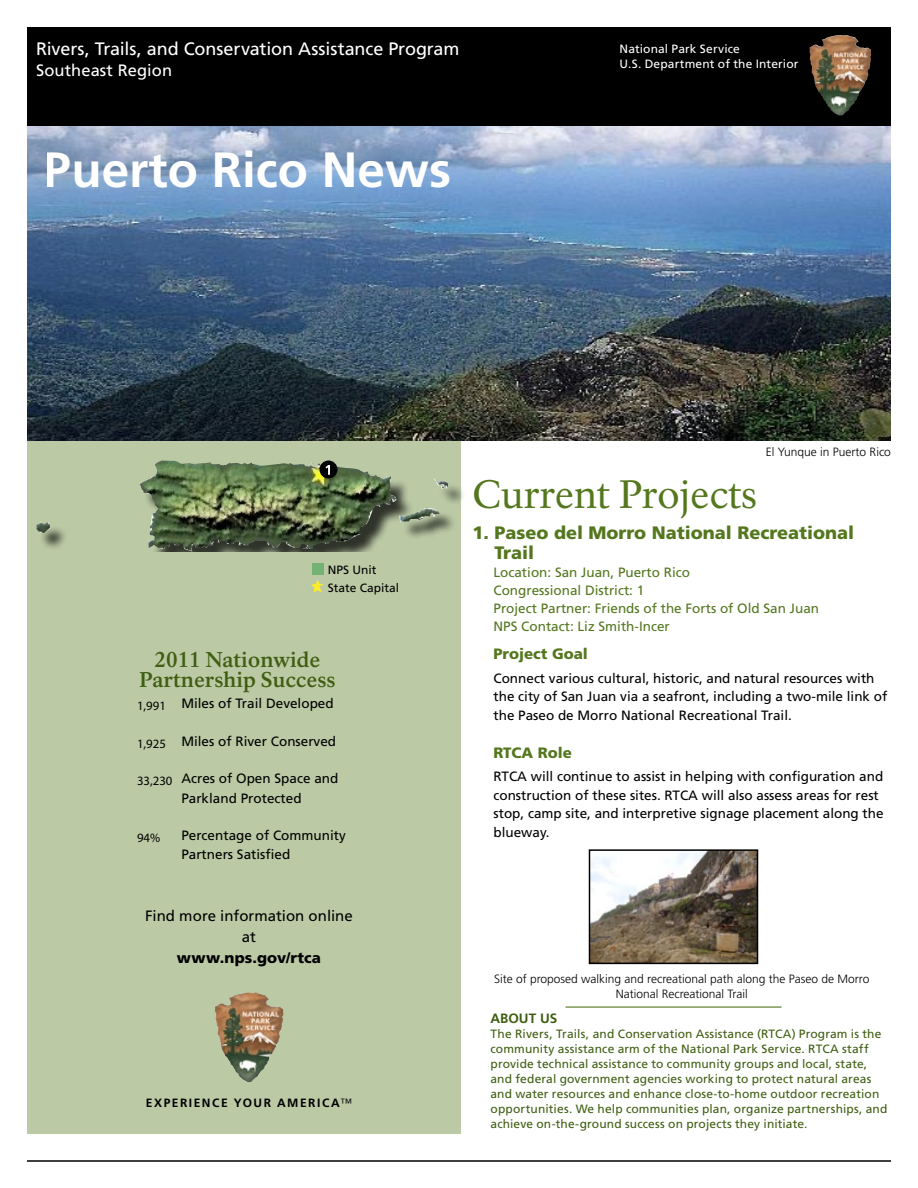
<style>
.page{position:relative;width:918px;height:1188px;background:#fff}
.page>*{position:absolute;margin:0;border:0;box-sizing:border-box;transform-origin:0 0}
.t1{font:700 49.5px "Frutiger LT Std";color:#fff}
.t2{font:39px "NPS Rawlinson OT";color:#54771e}
.t3{font:700 21px/19.5px "NPS Rawlinson OT";color:#3f5e11;text-align:center}
.t4{font:18px "Frutiger LT Std";letter-spacing:-.005em;color:#fff}
.t5{font:900 18px/19.5px "Frutiger LT Std";color:#54771e}
.t6{font:16.5px "Frutiger LT Std";letter-spacing:.005em;color:#fff}
.t7{font:15px/21px "Frutiger LT Std";color:#000;text-align:center}
.t8{font:900 15px "Frutiger LT Std";color:#54771e}
.t9{font:900 15px "Frutiger LT Std";letter-spacing:.01em;color:#000}
.t10{font:13.5px/18.8px "Frutiger LT Std";color:#000}
.t11{font:13.5px/18px "Frutiger LT Std";color:#54771e}
.t12{font:700 13.5px "Frutiger LT Std";color:#3f5e11}
.t13{font:12.75px "Myriad Pro";color:#000}
.t14{font:12px/15px "Frutiger LT Std";letter-spacing:.01em;color:#3f5e11}
.t15{font:300 12px/14.4px "Frutiger LT Std";color:#000;text-align:center}
.t16{font:12px/15px "Frutiger LT Std";letter-spacing:.01em;color:#fff}
.t17{font:700 12px "Frutiger LT Std";letter-spacing:.13em;color:#000}
.t18{font:12px/18px "Frutiger LT Std";color:#000}
.s1{font-weight:300}
</style>
<div class="page">
<div style="left:27px;top:27px;width:864px;height:99px;background:#000"></div>
<img style="left:811px;top:36px;width:41px;height:78px">
<div style="left:808px;top:33px;width:64px;height:84px;border:2px solid #000"></div>
<hr style="left:27px;top:1160px;width:864px;height:2px;background:#000">
<div style="left:27px;top:441px;width:433px;height:693px;background:#bbc9a5"></div>
<img style="left:215px;top:992px;width:47px;height:90px">
<div style="left:312px;top:563px;width:12px;height:12px;background:#74b273"></div>
<svg style="left:311px;top:580px;width:13px;height:12px"></svg>
<div style="left:39px;top:463px;width:427px;height:88px;background:#000;opacity:.75"></div>
<img style="left:36px;top:460px;width:412px;height:91px">
<img style="left:27px;top:126px;width:864px;height:315px">
<div style="left:320px;top:460px;width:18px;height:18px;background:#000;border-radius:50%"></div>
<svg style="left:325px;top:465px;width:5px;height:10px"></svg>
<hr style="left:566px;top:1006px;width:216px;height:2px;background:#54771e">
<img style="left:592px;top:852px;width:163px;height:109px">
<div style="left:589px;top:849px;width:169px;height:115px;border:2px solid #000"></div>
<h3 class="t4" style="left:36px;top:38px;width:425px">Rivers, Trails, and Conservation Assistance Program</h3>
<p class="t6" style="left:36px;top:61px;width:138px">Southeast Region</p>
<h1 class="t1" style="left:44px;top:141px;width:409px">PUERTO RICO NEWS</h1>
<p class="t16" style="left:620px;top:41px;width:181px">National Park Service<br>U.S. Department of the Interior</p>
<p class="t18" style="left:328px;top:561px;width:73px">NPS Unit<br>State Capital</p>
<h3 class="t3" style="left:139px;top:651px;width:198px">2011 Nationwide<br>Partnership Success</h3>
<p class="t13" style="left:137px;top:698px;width:30px">1,991</p>
<p class="t13" style="left:137px;top:736px;width:30px">1,925</p>
<p class="t13" style="left:137px;top:773px;width:37px">33,230</p>
<p class="t13" style="left:137px;top:830px;width:25px">94%</p>
<p class="t10" style="left:181px;top:694px;width:154px">Miles of Trail Developed</p>
<p class="t10" style="left:181px;top:732px;width:156px">Miles of River Conserved</p>
<p class="t10" style="left:181px;top:769px;width:159px;line-height:19.5px">Acres of Open Space and<br>Parkland Protected</p>
<p class="t10" style="left:181px;top:825px;width:166px;line-height:19.5px">Percentage of Community<br>Partners Satisfied</p>
<p class="t7" style="left:145px;top:905px;width:209px">Find more information online at</p>
<p class="t9" style="left:177px;top:949px;width:145px">www.nps.gov/rtca</p>
<p class="t17" style="left:146px;top:1096px;width:208px">EXPERIENCE YOUR AMERICA<span class="s1">™</span></p>
<h2 class="t2" style="left:472px;top:471px;width:286px">Current Projects</h2>
<p class="t15" style="left:766px;top:445px;width:127px">El Yunque in Puerto Rico</p>
<h3 class="t5" style="left:495px;top:523px;width:361px;text-indent:-22px">1. Paseo del Morro National Recreational<br>Trail</h3>
<p class="t11" style="left:494px;top:563px;width:327px">Location: San Juan, Puerto Rico<br>Congressional District: 1<br>Project Partner: Friends of the Forts of Old San Juan NPS Contact: Liz Smith-Incer</p>
<p class="t8" style="left:494px;top:645px;width:96px">Project Goal</p>
<p class="t10" style="left:494px;top:669px;width:395px">Connect various cultural, historic, and natural resources with the city of San Juan via a seafront, including a two-mile link of the Paseo de Morro National Recreational Trail.</p>
<p class="t8" style="left:494px;top:743px;width:80px">RTCA Role</p>
<p class="t10" style="left:494px;top:767px;width:392px">RTCA will continue to assist in helping with configuration and construction of these sites. RTCA will also assess areas for rest stop, camp site, and interpretive signage placement along the blueway.</p>
<p class="t15" style="left:494px;top:972px;width:377px">Site of proposed walking and recreational path along the Paseo de Morro<br>National Recreational Trail</p>
<p class="t12" style="left:490px;top:1010px;width:68px">ABOUT US</p>
<p class="t14" style="left:491px;top:1026px;width:398px">The Rivers, Trails, and Conservation Assistance (RTCA) Program is the community assistance arm of the National Park Service. RTCA staff provide technical assistance to community groups and local, state, and federal government agencies working to protect natural areas and water resources and enhance close-to-home outdoor recreation opportunities. We help communities plan, organize partnerships, and achieve on-the-ground success on projects they initiate.</p>
</div>
